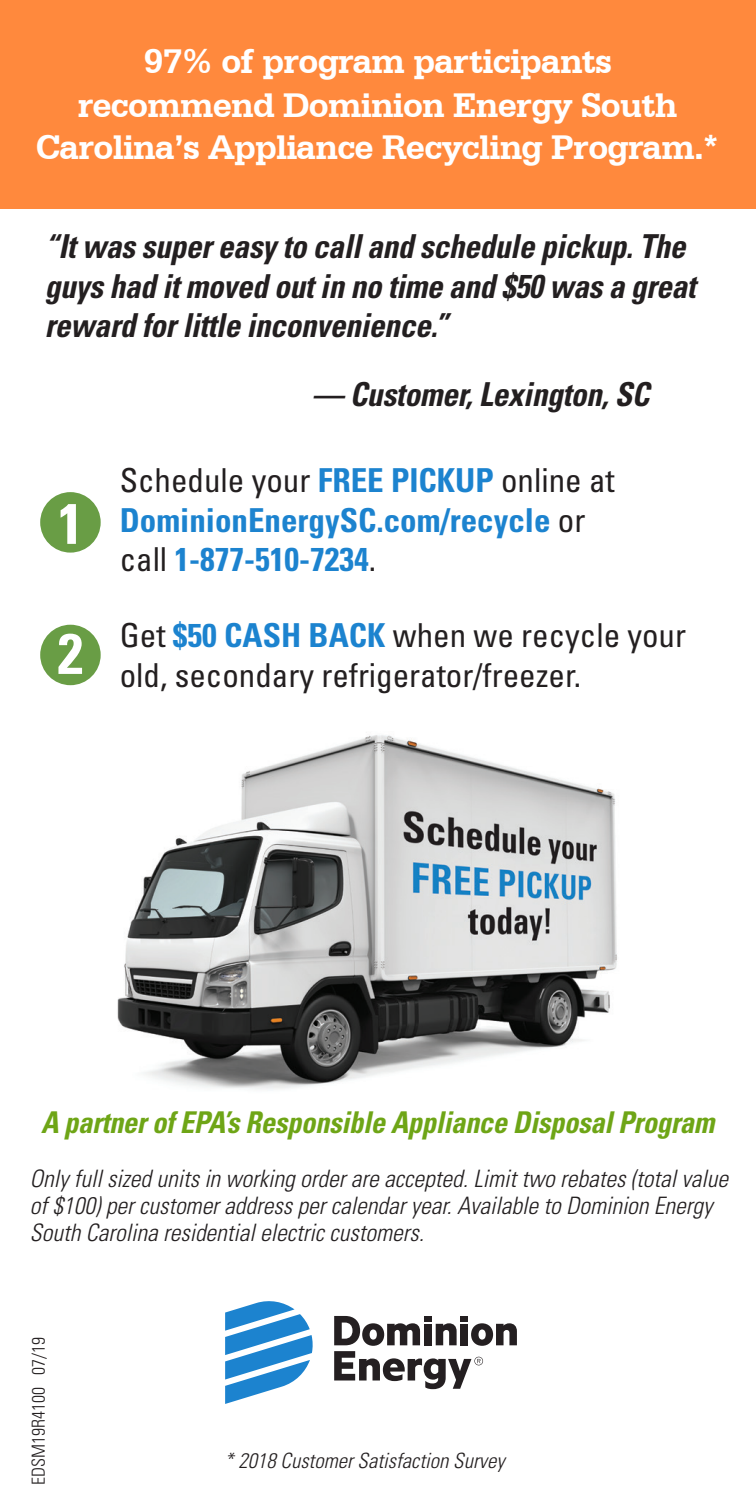
<style>
.page{position:relative;width:756px;height:1512px;background:#fff}
.page>*{position:absolute;margin:0;border:0;box-sizing:border-box;transform-origin:0 0}
.t1{font:700 condensed 57px "Univers";color:#fff}
.t2{font:700 36px "Serifa BT";letter-spacing:-.02em;color:#fff}
.t3{font:italic 700 condensed 33px/39.6px "Univers";letter-spacing:-.01em;color:#231f20;scale:.95 1}
.t4{font:condensed 33px "Univers";color:#231f20}
.t5{font:700 condensed 33px "Univers";color:#1c83cf}
.t6{font:italic 700 condensed 30px "Univers";letter-spacing:-.01em;color:#6ea516;scale:.95 1}
.t7{font:italic 300 condensed 24px/27px "Univers";color:#231f20}
.t8{font:italic 300 condensed 21px "Univers";color:#231f20}
.t9{font:300 condensed 18px "Univers";color:#231f20}
.s1{font-weight:700;color:#1c83cf}
.s2{font-weight:400;color:#231f20}
</style>
<div class="page">
<div style="left:0;top:0;width:756px;height:208px;background:#ff893d"></div>
<div style="left:40px;top:492px;width:61px;height:61px;background:#699d45;border-radius:50%"></div>
<div style="left:40px;top:625px;width:61px;height:60px;background:#699d45;border-radius:50%"></div>
<svg style="left:225px;top:1301px;width:88px;height:103px"></svg>
<svg style="left:334px;top:1316px;width:183px;height:73px"></svg>
<img style="left:117px;top:735px;width:500px;height:355px">
<p class="t2" style="left:144px;top:39px;width:469px">97% of program participants</p>
<p class="t2" style="left:78px;top:82px;width:601px">recommend Dominion Energy South</p>
<p class="t2" style="left:36px;top:124px;width:686px">Carolina’s Appliance Recycling Program.*</p>
<p class="t3" style="left:45px;top:226px;width:687px">“It was super easy to call and schedule pickup. The guys had it moved out in no time and $50 was a great reward for little inconvenience.”</p>
<p class="t1" style="left:58px;top:489px;width:27px">1</p>
<p class="t1" style="left:58px;top:619px;width:27px">2</p>
<p class="t3" style="left:312px;top:374px;width:356px">— Customer, Lexington, SC</p>
<p class="t4" style="left:120px;top:460px;width:497px">Schedule your <span class="s1">FREE PICKUP</span> online at</p>
<p class="t5" style="left:120px;top:500px;width:467px">DominionEnergySC.com/recycle <span class="s2">or</span></p>
<p class="t5" style="left:120px;top:539px;width:258px"><span class="s2">call</span> 1-877-510-7234<span class="s2">.</span></p>
<p class="t4" style="left:120px;top:614px;width:568px">Get <span class="s1">$50 CASH BACK</span> when we recycle your</p>
<p class="t4" style="left:120px;top:654px;width:463px">old, secondary refrigerator/freezer.</p>
<p class="t6" style="left:41px;top:1104px;width:710px">A partner of EPA’s Responsible Appliance Disposal Program</p>
<p class="t7" style="left:30px;top:1165px;width:700px">Only full sized units in working order are accepted. Limit two rebates (total value of $100) per customer address per calendar year. Available to Dominion Energy<br>South Carolina residential electric customers.</p>
<p class="t9" style="left:28px;top:1485px;width:149px;rotate:-90deg">EDSM19R4100 07/19</p>
<p class="t8" style="left:225px;top:1448px;width:281px">* 2018 Customer Satisfaction Survey</p>
</div>
